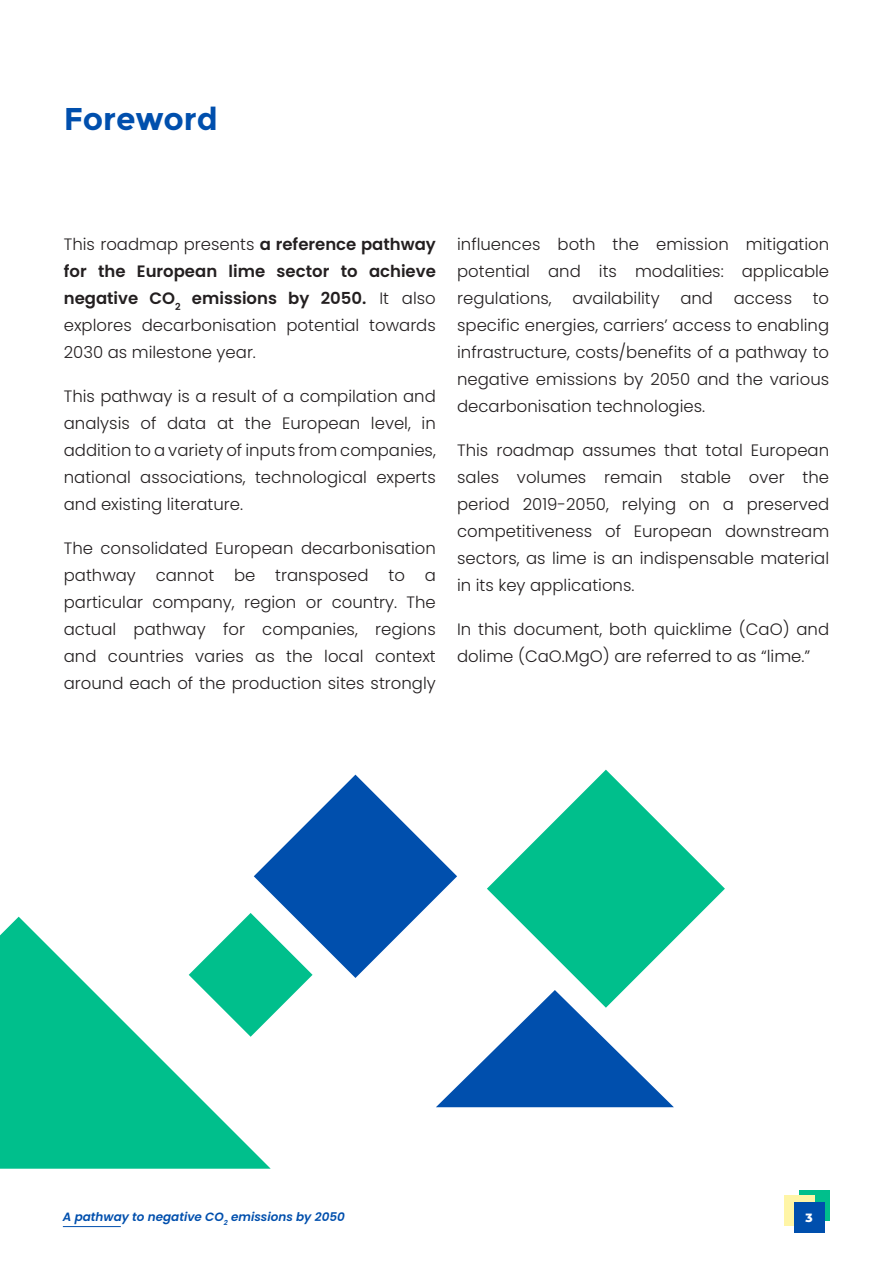
<style>
.page{position:relative;width:893px;height:1263px;background:#fff}
.page>*{position:absolute;margin:0;border:0;box-sizing:border-box;transform-origin:0 0}
.t1{font:700 31.5px "Montserrat";letter-spacing:-.005em;color:#004fad}
.t2{font:300 16.5px/27px "Poppins";color:#231f20;text-align:justify}
.t3{font:italic 600 12px "Poppins";color:#004fad}
.t4{font:800 12px "Montserrat";color:#fff}
.s1{font-weight:600}
</style>
<div class="page">
<svg style="left:600px;top:770px;width:125px;height:170px"></svg>
<svg style="left:246px;top:775px;width:428px;height:332px"></svg>
<svg style="left:0;top:917px;width:271px;height:252px;fill:#00bf8c"></svg>
<div style="left:799px;top:1189px;width:31px;height:31px;background:#00bf8c"></div>
<div style="left:784px;top:1195px;width:31px;height:30px;background:#fff5a6"></div>
<div style="left:794px;top:1202px;width:31px;height:31px;background:#004fad"></div>
<hr style="left:63px;top:1226px;width:58px;height:1px;background:#004fad">
<h1 class="t1" style="left:64px;top:100px;width:155px">Foreword</h1>
<p class="t2" style="left:64px;top:231px;width:374px">This roadmap presents <span class="s1">a reference pathway for the European lime sector to achieve negative CO</span><sub>2</sub> <span class="s1">emissions by 2050.</span> It also explores decarbonisation potential towards 2030 as milestone year.</p>
<p class="t2" style="left:64px;top:383px;width:374px">This pathway is a result of a compilation and analysis of data at the European level, in addition to a variety of inputs from companies, national associations, technological experts and existing literature.</p>
<p class="t2" style="left:64px;top:535px;width:374px">The consolidated European decarbonisation pathway cannot be transposed to a particular company, region or country. The actual pathway for companies, regions and countries varies as the local context around each of the production sites strongly</p>
<p class="t2" style="left:457px;top:231px;width:374px">influences both the emission mitigation potential and its modalities: applicable regulations, availability and access to specific energies, carriers’ access to enabling infrastructure, costs/benefits of a pathway to negative emissions by 2050 and the various decarbonisation technologies.</p>
<p class="t2" style="left:457px;top:437px;width:374px">This roadmap assumes that total European sales volumes remain stable over the period 2019-2050, relying on a preserved competitiveness of European downstream sectors, as lime is an indispensable material in its key applications.</p>
<p class="t2" style="left:457px;top:616px;width:374px">In this document, both quicklime (CaO) and dolime (CaO.MgO) are referred to as “lime.”</p>
<p class="t3" style="left:63px;top:1209px;width:284px">A pathway to negative CO<sub>2</sub> emissions by 2050</p>
<p class="t4" style="left:805px;top:1210px;width:9px">3</p>
</div>
